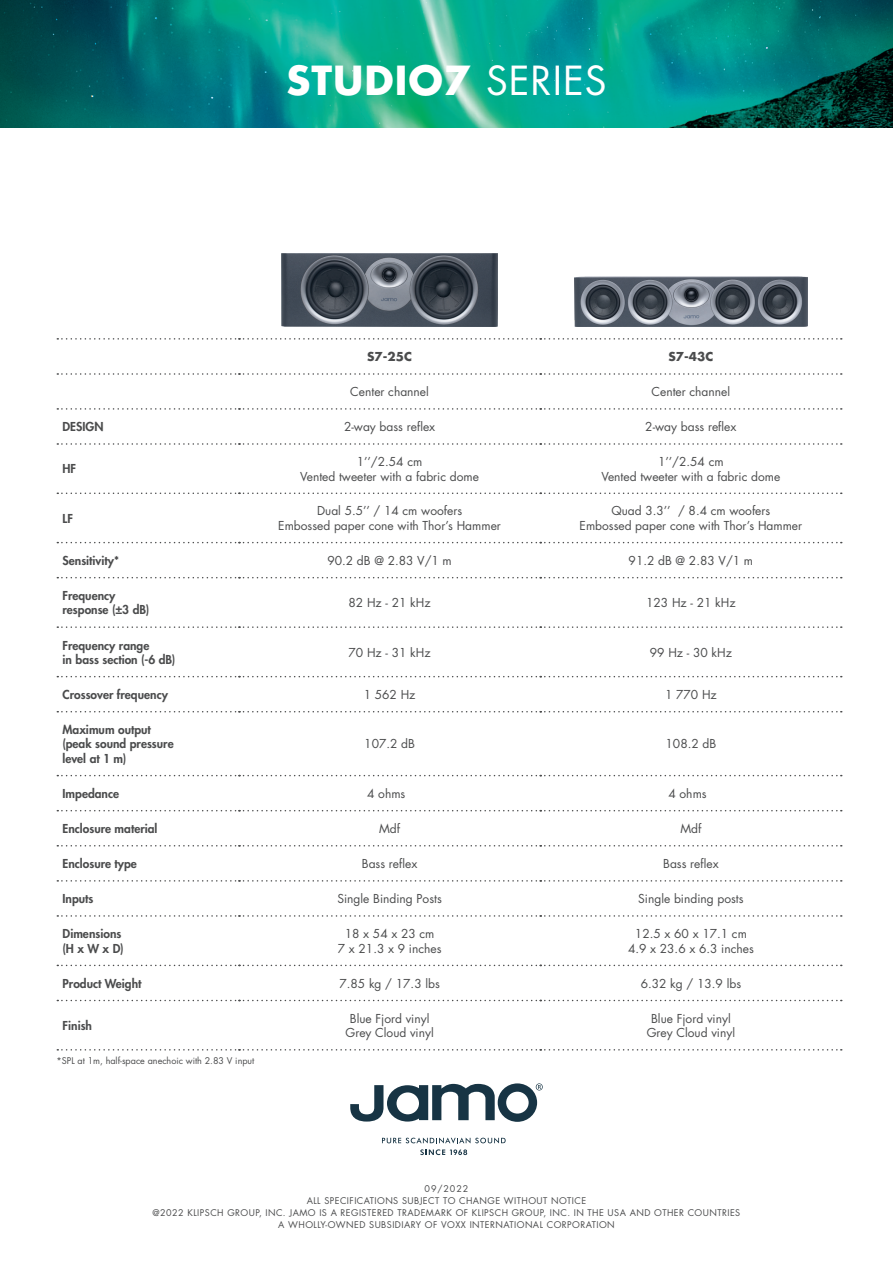
<style>
.page{position:relative;width:893px;height:1263px;background:#fff}
.page>*{position:absolute;margin:0;border:0;box-sizing:border-box;transform-origin:0 0}
.t1{font:700 39px "Futura";letter-spacing:.025em;color:#fff}
.t2{font:12px/14.4px "Futura";color:#4b4c4d;text-align:center}
.t3{font:800 12px/14.4px "Futura";color:#4b4c4d}
.t4{font:700 12px "Futura";color:#4b4c4d}
.t5{font:9px/12px "Futura";letter-spacing:.05em;color:#4b4c4d;text-align:center}
.t6{font:9px "Futura";color:#4b4c4d}
.s1{font-weight:400}
</style>
<div class="page">
<svg style="left:350px;top:1083px;width:193px;height:39px"></svg>
<svg style="left:382px;top:1137px;width:124px;height:6px"></svg>
<svg style="left:420px;top:1149px;width:47px;height:6px"></svg>
<img style="left:0;top:0;width:893px;height:128px">
<svg style="left:239px;top:494px;width:602px;height:508px"></svg>
<svg style="left:57px;top:338px;width:785px;height:2px"></svg>
<svg style="left:57px;top:373px;width:785px;height:2px"></svg>
<svg style="left:57px;top:408px;width:785px;height:2px"></svg>
<svg style="left:57px;top:443px;width:785px;height:2px"></svg>
<svg style="left:57px;top:492px;width:785px;height:2px"></svg>
<svg style="left:57px;top:626px;width:785px;height:2px"></svg>
<svg style="left:57px;top:542px;width:785px;height:1px"></svg>
<svg style="left:57px;top:676px;width:785px;height:1px"></svg>
<svg style="left:57px;top:577px;width:785px;height:1px"></svg>
<svg style="left:57px;top:711px;width:785px;height:1px"></svg>
<svg style="left:57px;top:775px;width:785px;height:1px"></svg>
<svg style="left:57px;top:810px;width:785px;height:1px"></svg>
<svg style="left:57px;top:845px;width:785px;height:1px"></svg>
<svg style="left:57px;top:880px;width:785px;height:2px"></svg>
<svg style="left:57px;top:915px;width:785px;height:2px"></svg>
<svg style="left:57px;top:965px;width:785px;height:1px"></svg>
<svg style="left:57px;top:1000px;width:785px;height:1px"></svg>
<svg style="left:57px;top:1049px;width:785px;height:1px"></svg>
<img style="left:282px;top:254px;width:215px;height:72px">
<img style="left:574px;top:276px;width:233px;height:50px">
<h1 class="t1" style="left:286px;top:53px;width:322px">STUDIO7 <span class="s1">SERIES</span></h1>
<p class="t4" style="left:367px;top:348px;width:46px">S7-25C</p>
<p class="t4" style="left:668px;top:348px;width:46px">S7-43C</p>
<p class="t2" style="left:350px;top:384px;width:80px">Center channel</p>
<p class="t2" style="left:652px;top:384px;width:80px">Center channel</p>
<p class="t3" style="left:63px;top:419px;width:42px">DESIGN</p>
<p class="t2" style="left:344px;top:419px;width:93px">2-way bass reflex</p>
<p class="t2" style="left:645px;top:419px;width:93px">2-way bass reflex</p>
<p class="t3" style="left:63px;top:462px;width:15px">HF</p>
<p class="t2" style="left:300px;top:454px;width:180px">1’’/2.54 cm<br>Vented tweeter with a fabric dome</p>
<p class="t2" style="left:601px;top:454px;width:180px">1’’/2.54 cm<br>Vented tweeter with a fabric dome</p>
<p class="t3" style="left:63px;top:511px;width:12px">LF</p>
<p class="t2" style="left:278px;top:504px;width:224px">Dual 5.5’’ / 14 cm woofers<br>Embossed paper cone with Thor’s Hammer</p>
<p class="t2" style="left:580px;top:504px;width:224px">Quad 3.3’’ / 8.4 cm woofers<br>Embossed paper cone with Thor’s Hammer</p>
<p class="t3" style="left:63px;top:553px;width:58px">Sensitivity*</p>
<p class="t2" style="left:327px;top:553px;width:126px">90.2 dB @ 2.83 V/1 m</p>
<p class="t2" style="left:629px;top:553px;width:126px">91.2 dB @ 2.83 V/1 m</p>
<p class="t3" style="left:63px;top:588px;width:88px">Frequency response (±3 dB)</p>
<p class="t2" style="left:349px;top:595px;width:84px">82 Hz - 21 kHz</p>
<p class="t2" style="left:646px;top:595px;width:91px">123 Hz - 21 kHz</p>
<p class="t3" style="left:63px;top:638px;width:114px">Frequency range<br>in bass section (-6 dB)</p>
<p class="t2" style="left:349px;top:645px;width:84px">70 Hz - 31 kHz</p>
<p class="t2" style="left:650px;top:645px;width:84px">99 Hz - 30 kHz</p>
<p class="t3" style="left:63px;top:687px;width:107px">Crossover frequency</p>
<p class="t2" style="left:364px;top:687px;width:53px">1 562 Hz</p>
<p class="t2" style="left:665px;top:687px;width:53px">1 770 Hz</p>
<p class="t3" style="left:63px;top:722px;width:113px">Maximum output (peak sound pressure level at 1 m)</p>
<p class="t2" style="left:364px;top:737px;width:52px">107.2 dB</p>
<p class="t2" style="left:666px;top:737px;width:52px">108.2 dB</p>
<p class="t3" style="left:63px;top:786px;width:58px">Impedance</p>
<p class="t2" style="left:367px;top:786px;width:40px">4 ohms</p>
<p class="t2" style="left:668px;top:786px;width:40px">4 ohms</p>
<p class="t3" style="left:63px;top:821px;width:96px">Enclosure material</p>
<p class="t2" style="left:379px;top:821px;width:22px">Mdf</p>
<p class="t2" style="left:680px;top:821px;width:22px">Mdf</p>
<p class="t3" style="left:63px;top:856px;width:76px">Enclosure type</p>
<p class="t2" style="left:362px;top:856px;width:57px">Bass reflex</p>
<p class="t2" style="left:663px;top:856px;width:57px">Bass reflex</p>
<p class="t3" style="left:63px;top:891px;width:32px">Inputs</p>
<p class="t2" style="left:337px;top:891px;width:106px">Single Binding Posts</p>
<p class="t2" style="left:638px;top:891px;width:107px">Single binding posts</p>
<p class="t3" style="left:63px;top:926px;width:63px">Dimensions (H x W x D)</p>
<p class="t2" style="left:338px;top:926px;width:105px">18 x 54 x 23 cm<br>7 x 21.3 x 9 inches</p>
<p class="t2" style="left:628px;top:926px;width:127px">12.5 x 60 x 17.1 cm<br>4.9 x 23.6 x 6.3 inches</p>
<p class="t3" style="left:63px;top:976px;width:80px">Product Weight</p>
<p class="t2" style="left:339px;top:976px;width:102px">7.85 kg / 17.3 lbs</p>
<p class="t2" style="left:641px;top:976px;width:102px">6.32 kg / 13.9 lbs</p>
<p class="t3" style="left:63px;top:1018px;width:31px">Finish</p>
<p class="t2" style="left:345px;top:1011px;width:90px">Blue Fjord vinyl<br>Grey Cloud vinyl</p>
<p class="t2" style="left:647px;top:1011px;width:90px">Blue Fjord vinyl<br>Grey Cloud vinyl</p>
<p class="t6" style="left:57px;top:1055px;width:199px">*SPL at 1m, half-space anechoic with 2.83 V input</p>
<p class="t5" style="left:153px;top:1182px;width:589px">09/2022<br>ALL SPECIFICATIONS SUBJECT TO CHANGE WITHOUT NOTICE<br>@2022 KLIPSCH GROUP, INC. JAMO IS A REGISTERED TRADEMARK OF KLIPSCH GROUP, INC. IN THE USA AND OTHER COUNTRIES A WHOLLY-OWNED SUBSIDIARY OF VOXX INTERNATIONAL CORPORATION</p>
</div>
